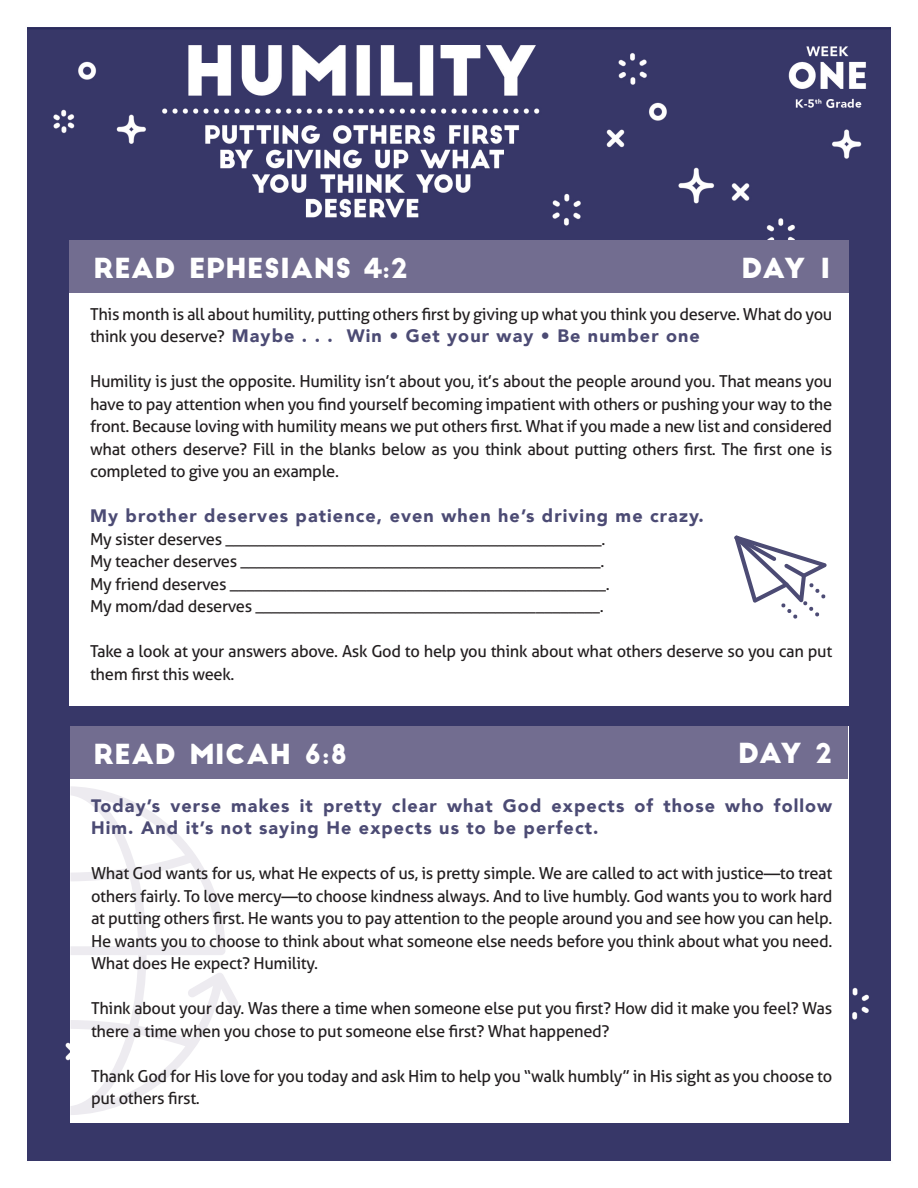
<style>
.page{position:relative;width:918px;height:1188px;background:#fff}
.page>*{position:absolute;margin:0;border:0;box-sizing:border-box;transform-origin:0 0}
.t1{font:27px "Big John";letter-spacing:.02em;color:#fff}
.t2{font:900 18px/22.5px "Avenir";letter-spacing:.06em;color:#4c4b74}
.t3{font:16.5px/22.5px "Aller";letter-spacing:-.02em;color:#231f20}
.s1{font-family:"Aller";font-weight:400;font-size:16.5px;color:#231f20}
</style>
<div class="page">
<img style="left:27px;top:27px;width:864px;height:1134px">
<div style="left:70px;top:727px;width:779px;height:396px;background:#fff"></div>
<svg style="left:70px;top:786px;width:168px;height:329px"></svg>
<div style="left:69px;top:241px;width:780px;height:465px;background:#fff"></div>
<div style="left:69px;top:241px;width:779px;height:52px;background:#726d90"></div>
<div style="left:70px;top:727px;width:778px;height:52px;background:#726d90"></div>
<svg style="left:734px;top:535px;width:93px;height:84px"></svg>
<p class="t1" style="left:93px;top:256px;width:316px">READ EPHESIANS 4:2</p>
<p class="t1" style="left:742px;top:256px;width:92px">DAY 1</p>
<p class="t3" style="left:90px;top:303px;width:744px">This month is all about humility, putting others first by giving up what you think you deserve. What do you</p>
<p class="t2" style="left:90px;top:324px;width:611px"><span class="s1">think you deserve?</span> Maybe . . . Win • Get your way • Be number one</p>
<p class="t3" style="left:90px;top:370px;width:744px;text-align:justify">Humility is just the opposite. Humility isn’t about you, it’s about the people around you. That means you have to pay attention when you find yourself becoming impatient with others or pushing your way to the front. Because loving with humility means we put others first. What if you made a new list and considered what others deserve? Fill in the blanks below as you think about putting others first. The first one is completed to give you an example.</p>
<p class="t2" style="left:90px;top:504px;width:615px">My brother deserves patience, even when he’s driving me crazy.</p>
<p class="t3" style="left:90px;top:528px;width:517px">My sister deserves _______________________________________________.</p>
<p class="t3" style="left:90px;top:550px;width:516px">My teacher deserves _____________________________________________.</p>
<p class="t3" style="left:90px;top:573px;width:521px">My friend deserves _______________________________________________.</p>
<p class="t3" style="left:90px;top:595px;width:515px">My mom/dad deserves ___________________________________________.</p>
<p class="t3" style="left:90px;top:640px;width:744px">Take a look at your answers above. Ask God to help you think about what others deserve so you can put them first this week.</p>
<p class="t1" style="left:94px;top:742px;width:256px">READ MICAH 6:8</p>
<p class="t1" style="left:738px;top:741px;width:96px">DAY 2</p>
<p class="t2" style="left:91px;top:794px;width:743px">Today’s verse makes it pretty clear what God expects of those who follow<br>Him. And it’s not saying He expects us to be perfect.</p>
<p class="t3" style="left:91px;top:862px;width:743px;text-align:justify">What God wants for us, what He expects of us, is pretty simple. We are called to act with justice—to treat others fairly. To love mercy—to choose kindness always. And to live humbly. God wants you to work hard at putting others first. He wants you to pay attention to the people around you and see how you can help.<br>He wants you to choose to think about what someone else needs before you think about what you need.<br>What does He expect? Humility.</p>
<p class="t3" style="left:91px;top:997px;width:743px">Think about your day. Was there a time when someone else put you first? How did it make you feel? Was there a time when you chose to put someone else first? What happened?</p>
<p class="t3" style="left:91px;top:1065px;width:743px">Thank God for His love for you today and ask Him to help you “walk humbly” in His sight as you choose to put others first.</p>
</div>
